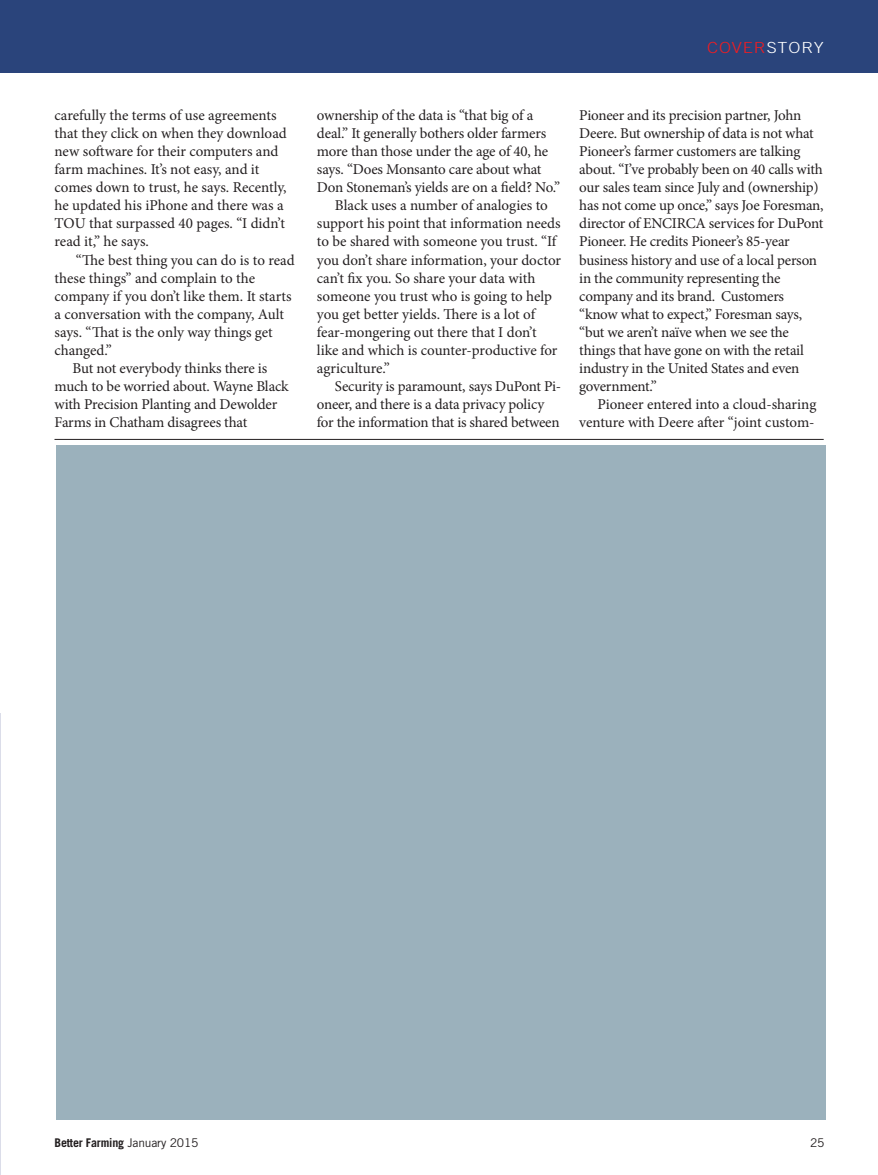
<style>
.page{position:relative;width:878px;height:1175px;background:#fff}
.page>*{position:absolute;margin:0;border:0;box-sizing:border-box;transform-origin:0 0}
.STORY_SUBJECT_LEFT{font:300 15.3px "Trade Gothic";letter-spacing:.05em;color:#ee1d23;scale:1.18 1}
.Body_copy_reg{font:15px/18px "Minion Pro";letter-spacing:-.01em;color:#231f20}
.ShortTakes_HEADING{font:700 12px "Trade Gothic";letter-spacing:-.015em;color:#231f20}
.ShortTakes_HEADING-2{font:12px "Trade Gothic";color:#231f20}
.s1{color:#fff}
.s2{font-weight:400}
</style>
<div class="page">
<hr style="left:0;top:714px;width:1px;height:460px;background:#dbdde9">
<div style="left:0;top:0;width:878px;height:72px;background:#2a447b"></div>
<hr style="left:54px;top:439px;width:769px;height:1px;background:#231f20">
<div style="left:56px;top:445px;width:769px;height:675px;background:#9bb1bc"></div>
<p class="STORY_SUBJECT_LEFT" style="left:707px;top:39px;width:100px">COVER<span class="s1">STORY</span></p>
<p class="Body_copy_reg" style="left:54px;top:107px;width:234px">carefully the terms of use agreements that they click on when they download new software for their computers and farm machines. It’s not easy, and it comes down to trust, he says. Recently, he updated his iPhone and there was a TOU that surpassed 40 pages. “I didn’t read it,” he says.</p>
<p class="Body_copy_reg" style="left:54px;top:251px;width:242px;text-indent:21px">“The best thing you can do is to read these things” and complain to the company if you don’t like them. It starts a conversation with the company, Ault says. “That is the only way things get changed.”</p>
<p class="Body_copy_reg" style="left:54px;top:359px;width:236px;text-indent:18px">But not everybody thinks there is much to be worried about. Wayne Black with Precision Planting and Dewolder Farms in Chatham disagrees that</p>
<p class="Body_copy_reg" style="left:317px;top:107px;width:245px">ownership of the data is “that big of a deal.” It generally bothers older farmers more than those under the age of 40, he says. “Does Monsanto care about what Don Stoneman’s yields are on a field? No.”</p>
<p class="Body_copy_reg" style="left:317px;top:197px;width:246px;text-indent:18px">Black uses a number of analogies to support his point that information needs to be shared with someone you trust. “If you don’t share information, your doctor can’t fix you. So share your data with someone you trust who is going to help you get better yields. There is a lot of fear-mongering out there that I don’t like and which is counter-productive for agriculture.”</p>
<p class="Body_copy_reg" style="left:317px;top:377px;width:246px;text-indent:18px">Security is paramount, says DuPont Pi&shy;oneer, and there is a data privacy policy for the information that is shared between</p>
<p class="Body_copy_reg" style="left:579px;top:107px;width:246px">Pioneer and its precision partner, John Deere. But ownership of data is not what Pioneer’s farmer customers are talking about. “I’ve probably been on 40 calls with our sales team since July and (ownership) has not come up once,” says Joe Foresman, director of ENCIRCA services for DuPont Pioneer. He credits Pioneer’s 85-year business history and use of a local person in the community representing the company and its brand. Customers “know what to expect,” Foresman says, “but we aren’t naïve when we see the things that have gone on with the retail industry in the United States and even government.”</p>
<p class="Body_copy_reg" style="left:579px;top:395px;width:238px;text-align:right">Pioneer entered into a cloud-sharing venture with Deere after “joint custom-</p>
<p class="ShortTakes_HEADING" style="left:54px;top:1135px;width:145px">Better Farming <span class="s2">January 2015</span></p>
<p class="ShortTakes_HEADING-2" style="left:810px;top:1135px;width:16px">25</p>
</div>
